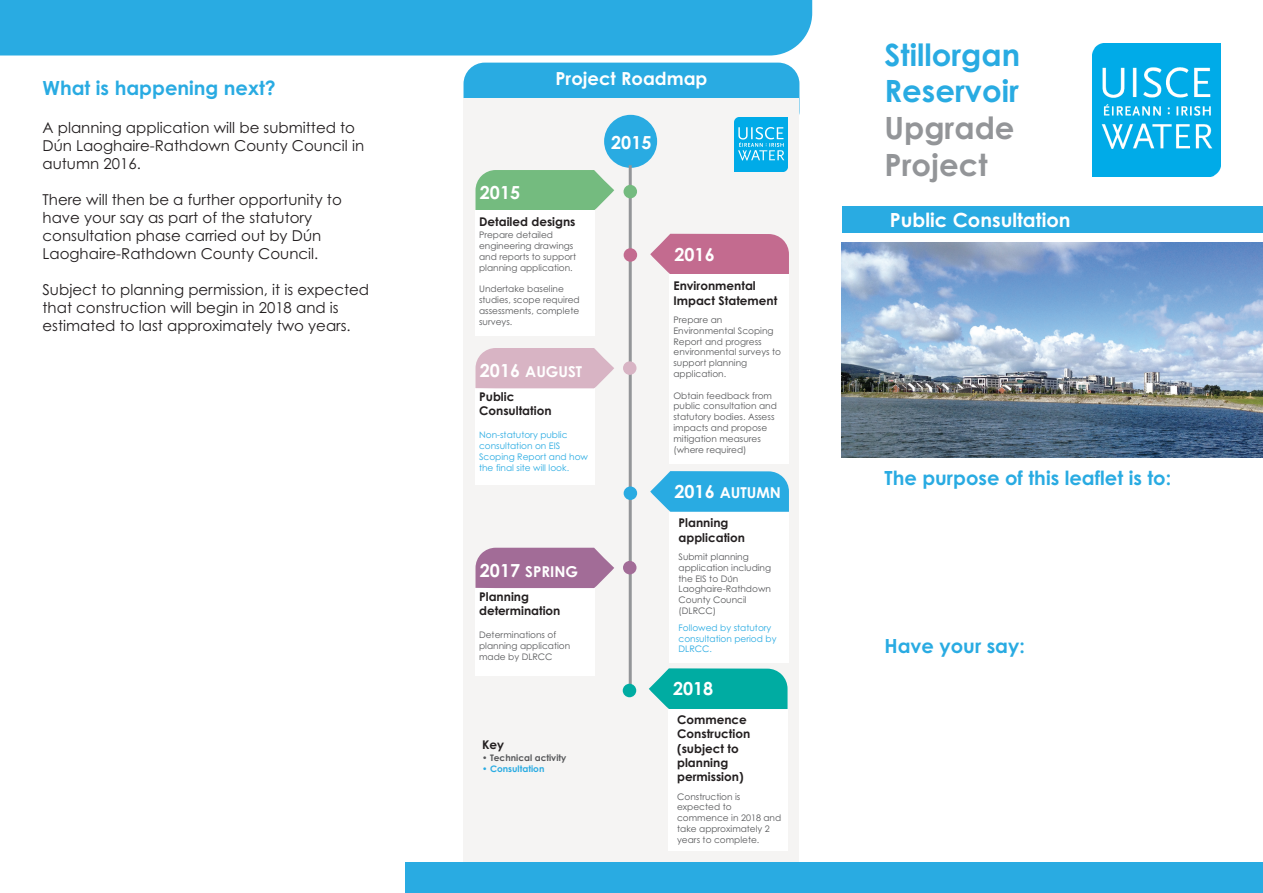
<style>
.page{position:relative;width:1263px;height:893px;background:#fff}
.page>*{position:absolute;margin:0;border:0;box-sizing:border-box;transform-origin:0 0}
.t1{font:700 30.6px/36.8px "Century Gothic";color:#29abe2}
.t2{font:700 30.6px/36.8px "Century Gothic";color:#939598}
.t3{font:700 19.5px "Century Gothic";color:#29abe2}
.t4{font:700 19.5px "Century Gothic";color:#fff}
.t5{font:700 18px "Century Gothic";color:#fff}
.t6{font:15px/18px "Century Gothic";color:#231f20}
.t7{font:700 15px "Century Gothic";color:#fff}
.t8{font:700 12px/14.4px "Century Gothic";color:#231f20}
.t9{font:9px/10.8px "Century Gothic";color:#57585a}
.t10{font:9px/10.8px "Century Gothic";color:#29abe2}
.t11{font:700 9px "Century Gothic";color:#57585a}
.t12{font:700 9px "Century Gothic";color:#29abe2}
.s1{font-size:18px}
.s2{font-family:"Calibri";font-weight:700}
</style>
<div class="page">
<div style="left:463px;top:63px;width:336px;height:69px;background:#29abe2;border-radius:21px"></div>
<div style="left:463px;top:98px;width:336px;height:770px;background:#f5f4f3"></div>
<img style="left:842px;top:243px;width:421px;height:214px">
<div style="left:842px;top:206px;width:421px;height:26px;background:#29abe2"></div>
<svg style="left:475px;top:170px;width:139px;height:40px;background:#7fc089"></svg>
<div style="left:475px;top:210px;width:120px;height:126px;background:#fff"></div>
<svg style="left:650px;top:471px;width:139px;height:41px;background:#3db2e3"></svg>
<div style="left:670px;top:512px;width:119px;height:151px;background:#fff"></div>
<svg style="left:650px;top:234px;width:139px;height:40px;background:#c77797"></svg>
<div style="left:670px;top:274px;width:119px;height:190px;background:#fff"></div>
<div style="left:405px;top:863px;width:858px;height:30px;background:#29abe2"></div>
<div style="left:475px;top:388px;width:120px;height:97px;background:#fff"></div>
<div style="left:475px;top:588px;width:120px;height:87px;background:#fff"></div>
<div style="left:668px;top:709px;width:119px;height:141px;background:#fff"></div>
<div style="left:0;top:0;width:812px;height:56px;background:#29abe2"></div>
<img style="left:1093px;top:44px;width:128px;height:132px">
<svg style="left:475px;top:348px;width:139px;height:41px;background:#dbbac9"></svg>
<svg style="left:475px;top:548px;width:139px;height:40px;background:#a9789f"></svg>
<div style="left:604px;top:115px;width:53px;height:53px;background:#29abe2;border-radius:50%"></div>
<hr style="left:629px;top:165px;width:3px;height:526px;background:#939598">
<div style="left:623px;top:185px;width:14px;height:13px;background:#74bb7f;border-radius:50%"></div>
<div style="left:623px;top:361px;width:13px;height:14px;background:#d8b4c4;border-radius:50%"></div>
<div style="left:624px;top:486px;width:13px;height:14px;background:#29abe2;border-radius:50%"></div>
<div style="left:623px;top:561px;width:13px;height:13px;background:#a26c97;border-radius:50%"></div>
<img style="left:734px;top:118px;width:53px;height:53px">
<div style="left:623px;top:684px;width:13px;height:13px;background:#00aca2;border-radius:50%"></div>
<svg style="left:649px;top:668px;width:138px;height:41px;background:#17b2a9"></svg>
<div style="left:624px;top:248px;width:13px;height:14px;background:#c36b8f;border-radius:50%"></div>
<h3 class="t3" style="left:43px;top:81px;width:235px">What is happening next?</h3>
<p class="t6" style="left:43px;top:120px;width:323px">A planning application will be submitted to<br>Dún Laoghaire-Rathdown County Council in autumn 2016.</p>
<p class="t6" style="left:43px;top:192px;width:301px">There will then be a further opportunity to have your say as part of the statutory consultation phase carried out by Dún Laoghaire-Rathdown County Council.</p>
<p class="t6" style="left:43px;top:282px;width:328px">Subject to planning permission, it is expected that construction will begin in 2018 and is estimated to last approximately two years.</p>
<h4 class="t5" style="left:555px;top:72px;width:153px">Project Roadmap</h4>
<p class="t5" style="left:480px;top:186px;width:42px">2015</p>
<p class="t8" style="left:479px;top:216px;width:98px">Detailed designs</p>
<p class="t9" style="left:479px;top:231px;width:98px">Prepare detailed engineering drawings and reports to support</p>
<p class="t5" style="left:611px;top:135px;width:42px">2015</p>
<p class="t5" style="left:674px;top:247px;width:42px">2016</p>
<p class="t9" style="left:479px;top:263px;width:95px">planning application.</p>
<p class="t9" style="left:479px;top:285px;width:86px">Undertake baseline</p>
<p class="t8" style="left:673px;top:280px;width:84px">Environmental</p>
<p class="t9" style="left:479px;top:295px;width:102px">studies, scope required</p>
<p class="t8" style="left:673px;top:294px;width:105px">Impact Statement</p>
<p class="t9" style="left:479px;top:306px;width:102px">assessments, complete surveys.</p>
<p class="t9" style="left:673px;top:315px;width:109px">Prepare an<br>Environmental Scoping<br>Report and progress environmental surveys to support planning application.</p>
<p class="t9" style="left:673px;top:391px;width:105px">Obtain feedback from public consultation and</p>
<p class="t7" style="left:480px;top:366px;width:104px"><span class="s1">2016</span> AUGUST</p>
<p class="t8" style="left:479px;top:391px;width:74px">Public<br>Consultation</p>
<p class="t9" style="left:673px;top:412px;width:102px">statutory bodies. Assess impacts and propose</p>
<p class="t10" style="left:479px;top:431px;width:90px">Non-statutory public</p>
<p class="t9" style="left:673px;top:434px;width:89px">mitigation measures</p>
<p class="t10" style="left:479px;top:441px;width:83px">consultation on EIS</p>
<p class="t9" style="left:673px;top:445px;width:75px">(where required)</p>
<p class="t10" style="left:479px;top:452px;width:110px">Scoping Report and how the final site will look.</p>
<h5 class="t7" style="left:674px;top:487px;width:108px"><span class="s1">2016</span> AUTUMN</h5>
<p class="t8" style="left:678px;top:517px;width:51px">Planning</p>
<p class="t8" style="left:678px;top:531px;width:68px">application</p>
<p class="t9" style="left:678px;top:552px;width:94px">Submit planning application including the EIS to Du<span class="s2">́</span>n<br>Laoghaire-Rathdown</p>
<p class="t8" style="left:479px;top:590px;width:51px">Planning</p>
<p class="t9" style="left:678px;top:595px;width:70px">County Council</p>
<p class="t8" style="left:479px;top:605px;width:83px">determination</p>
<p class="t9" style="left:678px;top:606px;width:39px">(DLRCC)</p>
<p class="t10" style="left:678px;top:623px;width:94px">Followed by statutory</p>
<p class="t9" style="left:479px;top:630px;width:79px">Determinations of</p>
<p class="t10" style="left:678px;top:634px;width:99px">consultation period by</p>
<p class="t9" style="left:479px;top:641px;width:93px">planning application</p>
<p class="t10" style="left:678px;top:645px;width:35px">DLRCC.</p>
<p class="t9" style="left:479px;top:652px;width:75px">made by DLRCC</p>
<p class="t7" style="left:480px;top:565px;width:100px"><span class="s1">2017</span> SPRING</p>
<p class="t5" style="left:673px;top:682px;width:42px">2018</p>
<p class="t8" style="left:677px;top:713px;width:71px">Commence</p>
<p class="t8" style="left:677px;top:728px;width:75px">Construction</p>
<p class="t8" style="left:482px;top:738px;width:24px">Key</p>
<p class="t8" style="left:677px;top:742px;width:63px">(subject to</p>
<p class="t11" style="left:482px;top:755px;width:86px">• Technical activity</p>
<p class="t8" style="left:677px;top:757px;width:53px">planning</p>
<p class="t12" style="left:482px;top:765px;width:64px">• Consultation</p>
<p class="t8" style="left:677px;top:771px;width:68px">permission)</p>
<p class="t9" style="left:677px;top:792px;width:106px">Construction is expected to commence in 2018 and take approximately 2 years to complete.</p>
<p class="t1" style="left:884px;top:39px;width:137px">Stillorgan<br>Reservoir</p>
<h2 class="t2" style="left:884px;top:113px;width:132px">Upgrade<br>Project</h2>
<h3 class="t4" style="left:890px;top:213px;width:182px">Public Consultation</h3>
<p class="t3" style="left:884px;top:471px;width:288px">The purpose of this leaflet is to:</p>
<p class="t3" style="left:884px;top:639px;width:142px">Have your say:</p>
</div>
